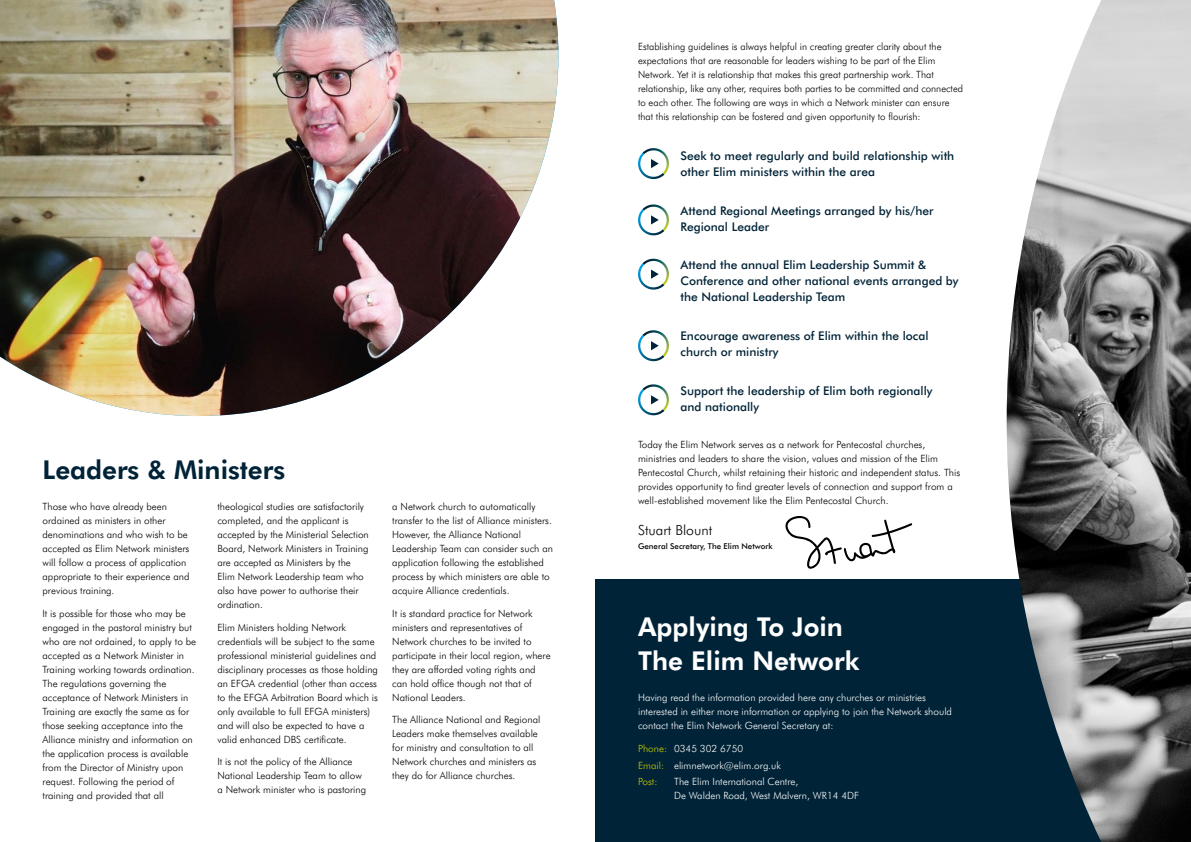
<style>
.page{position:relative;width:1191px;height:842px;background:#fff}
.page>*{position:absolute;margin:0;border:0;box-sizing:border-box;transform-origin:0 0}
.t1{font:800 26px/34px "Futura BT";color:#fff}
.t2{font:800 26px "Futura BT";color:#002337}
.t3{font:300 14px "Futura BT";color:#000}
.t4{font:500 12px/16px "Futura BT";color:#002337}
.t5{font:300 10px/14px "Futura BT";color:#000}
.t6{font:300 10px/14px "Futura BT";color:#fff}
.t7{font:500 8px "Futura BT";color:#000}
.s1{color:#c7cd00}
</style>
<div class="page">
<div style="left:595px;top:580px;width:596px;height:262px;background:#002337"></div>
<svg style="left:638px;top:148px;width:31px;height:31px"></svg>
<svg style="left:638px;top:204px;width:31px;height:32px"></svg>
<svg style="left:638px;top:258px;width:31px;height:32px"></svg>
<svg style="left:638px;top:330px;width:31px;height:31px"></svg>
<svg style="left:638px;top:384px;width:31px;height:32px"></svg>
<img style="left:0;top:0;width:558px;height:416px">
<img style="left:1006px;top:0;width:185px;height:842px">
<svg style="left:785px;top:516px;width:127px;height:53px"></svg>
<h1 class="t2" style="left:43px;top:454px;width:244px">Leaders &amp; Ministers</h1>
<p class="t5" style="left:43px;top:500px;width:148px">Those who have already been ordained as ministers in other denominations and who wish to be accepted as Elim Network ministers will follow a process of application appropriate to their experience and previous training.</p>
<p class="t5" style="left:43px;top:606px;width:155px">It is possible for those who may be engaged in the pastoral ministry but who are not ordained, to apply to be accepted as a Network Minister in Training working towards ordination.<br>The regulations governing the acceptance of Network Ministers in Training are exactly the same as for those seeking acceptance into the Alliance ministry and information on the application process is available from the Director of Ministry upon request. Following the period of training and provided that all</p>
<p class="t5" style="left:217px;top:500px;width:153px">theological studies are satisfactorily completed, and the applicant is accepted by the Ministerial Selection<br>Board, Network Ministers in Training are accepted as Ministers by the<br>Elim Network Leadership team who also have power to authorise their ordination.</p>
<p class="t5" style="left:217px;top:620px;width:162px">Elim Ministers holding Network credentials will be subject to the same professional ministerial guidelines and disciplinary processes as those holding an EFGA credential (other than access to the EFGA Arbitration Board which is only available to full EFGA ministers) and will also be expected to have a valid enhanced DBS certificate.</p>
<p class="t5" style="left:217px;top:755px;width:150px">It is not the policy of the Alliance<br>National Leadership Team to allow a Network minister who is pastoring</p>
<p class="t5" style="left:392px;top:500px;width:162px">a Network church to automatically transfer to the list of Alliance ministers.<br>However, the Alliance National Leadership Team can consider such an application following the established process by which ministers are able to acquire Alliance credentials.</p>
<p class="t5" style="left:392px;top:606px;width:160px">It is standard practice for Network ministers and representatives of Network churches to be invited to participate in their local region, where they are afforded voting rights and can hold office though not that of National Leaders.</p>
<p class="t5" style="left:392px;top:713px;width:150px">The Alliance National and Regional Leaders make themselves available for ministry and consultation to all Network churches and ministers as they do for Alliance churches.</p>
<p class="t5" style="left:638px;top:40px;width:326px">Establishing guidelines is always helpful in creating greater clarity about the expectations that are reasonable for leaders wishing to be part of the Elim Network. Yet it is relationship that makes this great partnership work. That relationship, like any other, requires both parties to be committed and connected to each other. The following are ways in which a Network minister can ensure that this relationship can be fostered and given opportunity to flourish:</p>
<p class="t4" style="left:680px;top:148px;width:275px">Seek to meet regularly and build relationship with other Elim ministers within the area</p>
<p class="t4" style="left:680px;top:202px;width:255px">Attend Regional Meetings arranged by his/her<br>Regional Leader</p>
<p class="t4" style="left:680px;top:257px;width:279px">Attend the annual Elim Leadership Summit &amp;<br>Conference and other national events arranged by the National Leadership Team</p>
<p class="t4" style="left:680px;top:328px;width:249px">Encourage awareness of Elim within the local church or ministry</p>
<p class="t4" style="left:680px;top:382px;width:253px">Support the leadership of Elim both regionally and nationally</p>
<p class="t5" style="left:638px;top:437px;width:324px">Today the Elim Network serves as a network for Pentecostal churches, ministries and leaders to share the vision, values and mission of the Elim Pentecostal Church, whilst retaining their historic and independent status. This provides opportunity to find greater levels of connection and support from a well-established movement like the Elim Pentecostal Church.</p>
<h2 class="t3" style="left:638px;top:521px;width:76px">Stuart Blount</h2>
<p class="t7" style="left:638px;top:541px;width:136px">General Secretary, The Elim Network</p>
<h1 class="t1" style="left:638px;top:610px;width:223px">Applying To Join<br>The Elim Network</h1>
<p class="t6" style="left:638px;top:691px;width:315px">Having read the information provided here any churches or ministries interested in either more information or applying to join the Network should contact the Elim Network General Secretary at:</p>
<p class="t6" style="left:638px;top:740px;width:144px;line-height:16.8px"><span class="s1">Phone:</span> 0345 302 6750<br><span class="s1">Email:</span> elimnetwork@elim.org.uk<br><span class="s1">Post:</span></p>
<p class="t6" style="left:674px;top:775px;width:187px">The Elim International Centre,<br>De Walden Road, West Malvern, WR14 4DF</p>
</div>
